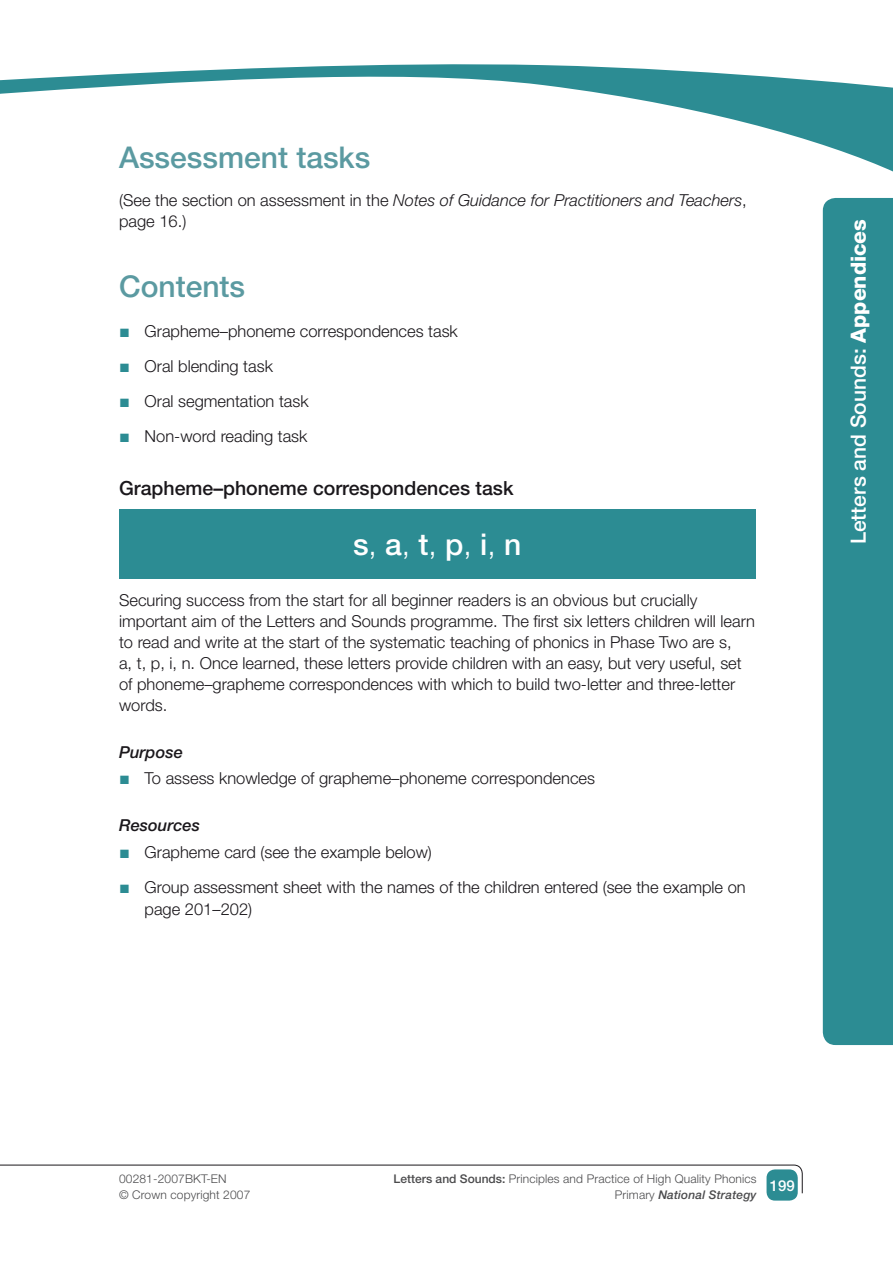
<style>
.page{position:relative;width:893px;height:1263px;background:#fff}
.page>*{position:absolute;margin:0;border:0;box-sizing:border-box;transform-origin:0 0}
.t1{font:500 30px "Helvetica Neue LT";color:#5b9aa1}
.t2{font:500 30px "Helvetica Neue LT";color:#fff}
.t3{font:500 21px "Helvetica Neue LT";color:#fff}
.t4{font:500 19.5px "Helvetica Neue LT";color:#1a171b}
.t5{font:18px/35.2px "Arial";color:#2c8c93;text-align:justify}
.t6{font:300 16.5px/21px "Helvetica Neue LT";color:#1a171b}
.t7{font:italic 300 16.5px/21px "Helvetica Neue LT";color:#1a171b}
.t8{font:italic 500 16.5px "Helvetica Neue LT";color:#1a171b}
.t9{font:500 15px "Helvetica Neue LT";color:#fff}
.t10{font:300 12px/16.5px "Helvetica Neue LT";letter-spacing:.01em;color:#4b4b4d}
.s1{font-style:normal}
.s2{font-weight:300}
.s3{font-weight:800}
.s4{font-weight:500}
.s5{font-weight:500;font-style:italic}
</style>
<div class="page">
<svg style="left:0;top:1164px;width:803px;height:30px"></svg>
<div style="left:823px;top:198px;width:70px;height:847px;background:#2c8c93"></div>
<div style="left:766px;top:1169px;width:32px;height:31px;background:#2c8c93;border-radius:9px"></div>
<svg style="left:1px;top:64px;width:892px;height:108px"></svg>
<svg style="left:0;top:80px;width:1px;height:14px"></svg>
<div style="left:119px;top:509px;width:636px;height:69px;background:#2c8c93"></div>
<h1 class="t1" style="left:119px;top:139px;width:253px">Assessment tasks</h1>
<p class="t7" style="left:119px;top:189px;width:629px"><span class="s1">(See the section on assessment in the</span> Notes of Guidance for Practitioners and Teachers<span class="s1">, page 16.)</span></p>
<h1 class="t1" style="left:119px;top:268px;width:128px">Contents</h1>
<p class="t6" style="left:145px;top:313px;width:315px;line-height:35.2px">Grapheme–phoneme correspondences task<br>Oral blending task<br>Oral segmentation task<br>Non-word reading task</p>
<p class="t4" style="left:119px;top:476px;width:396px">Grapheme–phoneme correspondences task</p>
<h1 class="t2" style="left:353px;top:527px;width:170px">s<span class="s2">,</span> a<span class="s2">,</span> t<span class="s2">,</span> p<span class="s2">,</span> i<span class="s2">,</span> n</h1>
<p class="t6" style="left:119px;top:589px;width:637px">Securing success from the start for all beginner readers is an obvious but crucially important aim of the Letters and Sounds programme. The first six letters children will learn to read and write at the start of the systematic teaching of phonics in Phase Two are s,<br>a, t, p, i, n. Once learned, these letters provide children with an easy, but very useful, set of phoneme–grapheme correspondences with which to build two-letter and three-letter words.</p>
<p class="t8" style="left:119px;top:742px;width:65px">Purpose</p>
<p class="t6" style="left:145px;top:768px;width:452px">To assess knowledge of grapheme–phoneme correspondences</p>
<p class="t8" style="left:119px;top:815px;width:82px">Resources</p>
<p class="t6" style="left:145px;top:834px;width:603px;line-height:35.2px">Grapheme card (see the example below)<br>Group assessment sheet with the names of the children entered (see the example on</p>
<p class="t6" style="left:145px;top:899px;width:109px">page 201–202)</p>
<p class="t5" style="left:119px;top:313px;width:12px">■ ■ ■ ■</p>
<p class="t5" style="left:119px;top:761px;width:12px">■</p>
<p class="t5" style="left:119px;top:834px;width:12px">■ ■</p>
<p class="t3" style="left:846px;top:544px;width:327px;rotate:-90deg">Letters and Sounds: <span class="s3">Appendices</span></p>
<p class="t10" style="left:119px;top:1170px;width:133px">00281-2007BKT-EN<br>© Crown copyright 2007</p>
<p class="t10" style="left:394px;top:1170px;width:364px;text-align:right"><span class="s4">Letters and Sounds:</span> Principles and Practice of High Quality Phonics<br>Primary <span class="s5">National Strategy</span></p>
<p class="t9" style="left:770px;top:1176px;width:9px">199</p>
</div>
